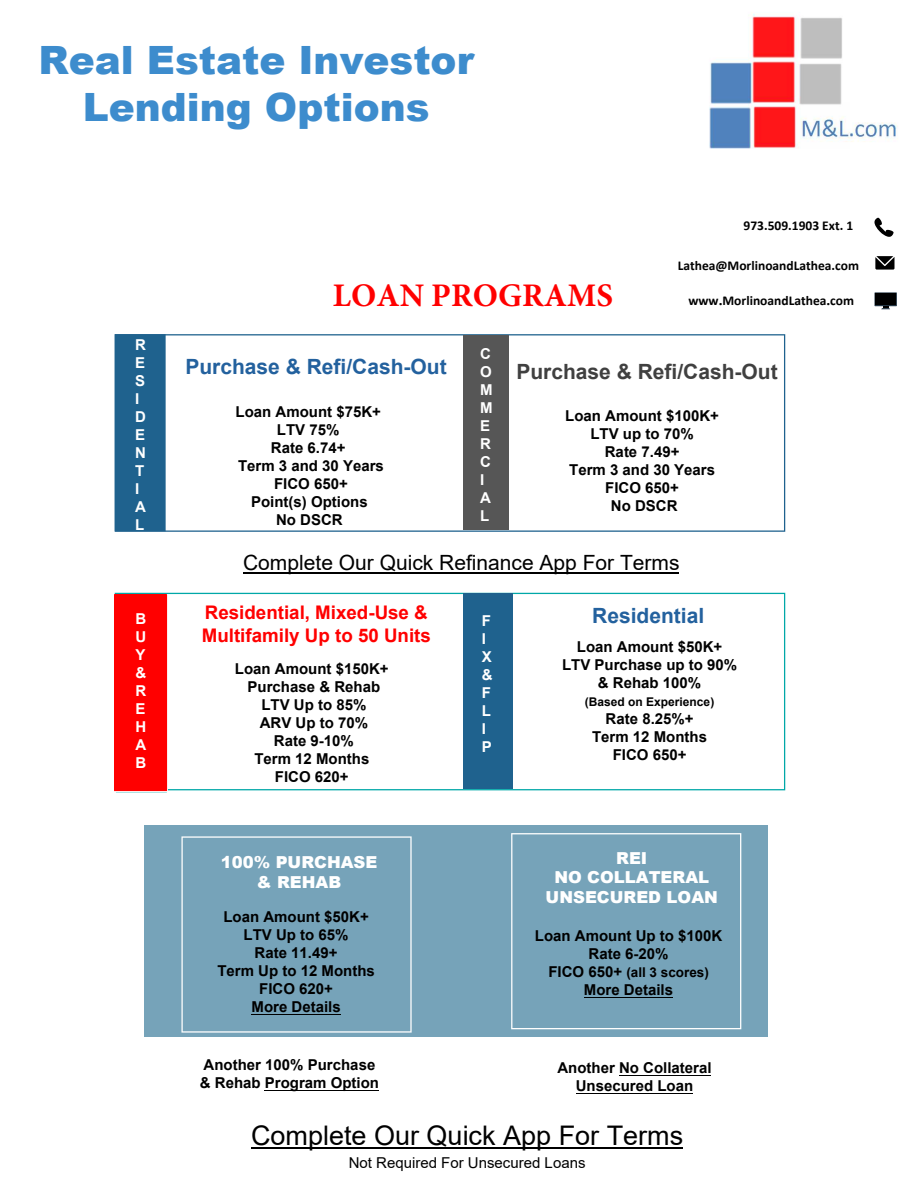
<style>
.page{position:relative;width:918px;height:1188px;background:#fff}
.page>*{position:absolute;margin:0;border:0;box-sizing:border-box;transform-origin:0 0}
.t1{font:900 39px/46.8px "Arial";color:#3d8ccd;text-align:center}
.t2{font:700 33px "Minion Pro";color:#f00}
.t3{font:27px "Arial";color:#000}
.t4{font:21px "Arial";color:#000}
.t5{font:700 21px "Arial";color:#23619e}
.t6{font:700 21px "Arial";color:#404040}
.t7{font:700 18.75px/22.5px "Arial";color:#f00}
.t8{font:900 16.5px/19.8px "Arial";color:#fff;text-align:center}
.t9{font:700 15px/18px "Arial";color:#000;text-align:center}
.t10{font:700 15px/18px "Arial";color:#fff}
.t11{font:15px "Arial";color:#000}
.t12{font:700 13.5px "Calibri";color:#000}
.t13{font:700 13.5px "Arial";color:#000}
.t14{font:700 12px "Arial";color:#000}
.s1{font-family:"Open Sans"}
.s2{font-size:15px}
</style>
<div class="page">
<svg style="left:115px;top:593px;width:670px;height:197px"></svg>
<div style="left:129px;top:607px;width:642px;height:169px;background:#fff"></div>
<svg style="left:874px;top:218px;width:20px;height:19px"></svg>
<svg style="left:875px;top:256px;width:20px;height:14px"></svg>
<svg style="left:115px;top:334px;width:670px;height:198px"></svg>
<div style="left:129px;top:348px;width:642px;height:170px;background:#fff"></div>
<div style="left:144px;top:826px;width:624px;height:211px;background:#76a3b9"></div>
<svg style="left:511px;top:833px;width:230px;height:196px"></svg>
<div style="left:115px;top:334px;width:51px;height:197px;background:#1f628e"></div>
<div style="left:129px;top:349px;width:22px;height:168px;background:#1f628e"></div>
<div style="left:178px;top:605px;width:273px;height:172px;background:#fff"></div>
<div style="left:499px;top:349px;width:273px;height:169px;background:#fff"></div>
<svg style="left:875px;top:292px;width:22px;height:14px"></svg>
<div style="left:876px;top:293px;width:20px;height:12px;background:#000"></div>
<svg style="left:881px;top:306px;width:9px;height:3px"></svg>
<img style="left:709px;top:14px;width:189px;height:135px">
<div style="left:464px;top:593px;width:49px;height:196px;background:#1f628e"></div>
<div style="left:463px;top:335px;width:46px;height:195px;background:#565656"></div>
<div style="left:115px;top:594px;width:53px;height:197px;background:#f00"></div>
<hr style="left:265px;top:1090px;width:114px;height:1px;background:#000">
<hr style="left:584px;top:997px;width:89px;height:1px;background:#000">
<hr style="left:576px;top:1093px;width:117px;height:1px;background:#000">
<hr style="left:619px;top:1075px;width:92px;height:1px;background:#000">
<hr style="left:251px;top:1148px;width:432px;height:1px;background:#000">
<svg style="left:181px;top:836px;width:231px;height:197px"></svg>
<hr style="left:244px;top:572px;width:435px;height:1px;background:#000">
<h1 class="t1" style="left:39px;top:36px;width:437px">Real Estate Investor<br>Lending Options</h1>
<p class="t12" style="left:744px;top:216px;width:111px">973.509.1903 Ext. 1</p>
<p class="t12" style="left:678px;top:256px;width:183px">Lathea@MorlinoandLathea.com</p>
<p class="t10" style="left:135px;top:336px;width:12px">R<br>E<br>S<br>I<br>D<br>E<br>N<br>T<br>I<br>A<br>L</p>
<p class="t10" style="left:135px;top:610px;width:12px;text-align:justify">B U Y &amp; R E H A B</p>
<h2 class="t2" style="left:333px;top:272px;width:282px">LOAN PROGRAMS</h2>
<p class="t12" style="left:688px;top:291px;width:167px">www<span class="s1">.</span>MorlinoandLathea<span class="s1">.</span>com</p>
<h3 class="t5" style="left:185px;top:352px;width:263px">Purchase &amp; Refi/Cash-Out</h3>
<p class="t9" style="left:236px;top:403px;width:150px">Loan Amount $75K+<br>LTV 75%<br>Rate 6.74+<br>Term 3 and 30 Years<br>FICO 650+<br>Point(s) Options<br>No DSCR</p>
<p class="t10" style="left:480px;top:345px;width:14px">C<br>O<br>M<br>M<br>E<br>R<br>C<br>I<br>A<br>L</p>
<h3 class="t6" style="left:516px;top:357px;width:263px">Purchase &amp; Refi/Cash-Out</h3>
<p class="t9" style="left:565px;top:407px;width:155px">Loan Amount $100K+<br>LTV up to 70%<br>Rate 7.49+<br>Term 3 and 30 Years<br>FICO 650+<br>No DSCR</p>
<h3 class="t4" style="left:243px;top:548px;width:438px">Complete Our Quick Refinance App For Terms</h3>
<p class="t7" style="left:202px;top:602px;width:231px">Residential, Mixed-Use &amp;<br>Multifamily Up to 50 Units</p>
<p class="t9" style="left:235px;top:660px;width:155px">Loan Amount $150K+<br>Purchase &amp; Rehab<br>LTV Up to 85%<br>ARV Up to 70%<br>Rate 9-10%<br>Term 12 Months<br>FICO 620+</p>
<p class="t8" style="left:221px;top:851px;width:158px">100% PURCHASE &amp; REHAB</p>
<p class="t9" style="left:217px;top:908px;width:159px">Loan Amount $50K+<br>LTV Up to 65%<br>Rate 11.49+<br>Term Up to 12 Months<br>FICO 620+<br>More Details</p>
<p class="t10" style="left:482px;top:612px;width:11px">F</p>
<h3 class="t5" style="left:592px;top:601px;width:114px">Residential</h3>
<p class="t10" style="left:482px;top:630px;width:12px">I<br>X &amp;<br>F<br>L<br>I<br>P</p>
<p class="t9" style="left:562px;top:638px;width:176px">Loan Amount $50K+<br>LTV Purchase up to 90% &amp; Rehab 100%</p>
<p class="t14" style="left:585px;top:694px;width:131px">(Based on Experience)</p>
<p class="t9" style="left:592px;top:710px;width:117px">Rate 8.25%+<br>Term 12 Months<br>FICO 650+</p>
<p class="t8" style="left:546px;top:847px;width:174px">REI<br>NO COLLATERAL<br>UNSECURED LOAN</p>
<p class="t9" style="left:535px;top:927px;width:189px">Loan Amount Up to $100K<br>Rate 6-20%</p>
<p class="t13" style="left:548px;top:963px;width:162px"><span class="s2">FICO 650+</span> (all 3 scores)</p>
<p class="t9" style="left:584px;top:981px;width:91px">More Details</p>
<p class="t9" style="left:200px;top:1056px;width:181px;text-align:left">Another 100% Purchase &amp; Rehab Program Option</p>
<p class="t9" style="left:557px;top:1059px;width:156px">Another No Collateral<br>Unsecured Loan</p>
<h3 class="t3" style="left:251px;top:1117px;width:434px">Complete Our Quick App For Terms</h3>
<p class="t11" style="left:349px;top:1152px;width:238px">Not Required For Unsecured Loans</p>
</div>
